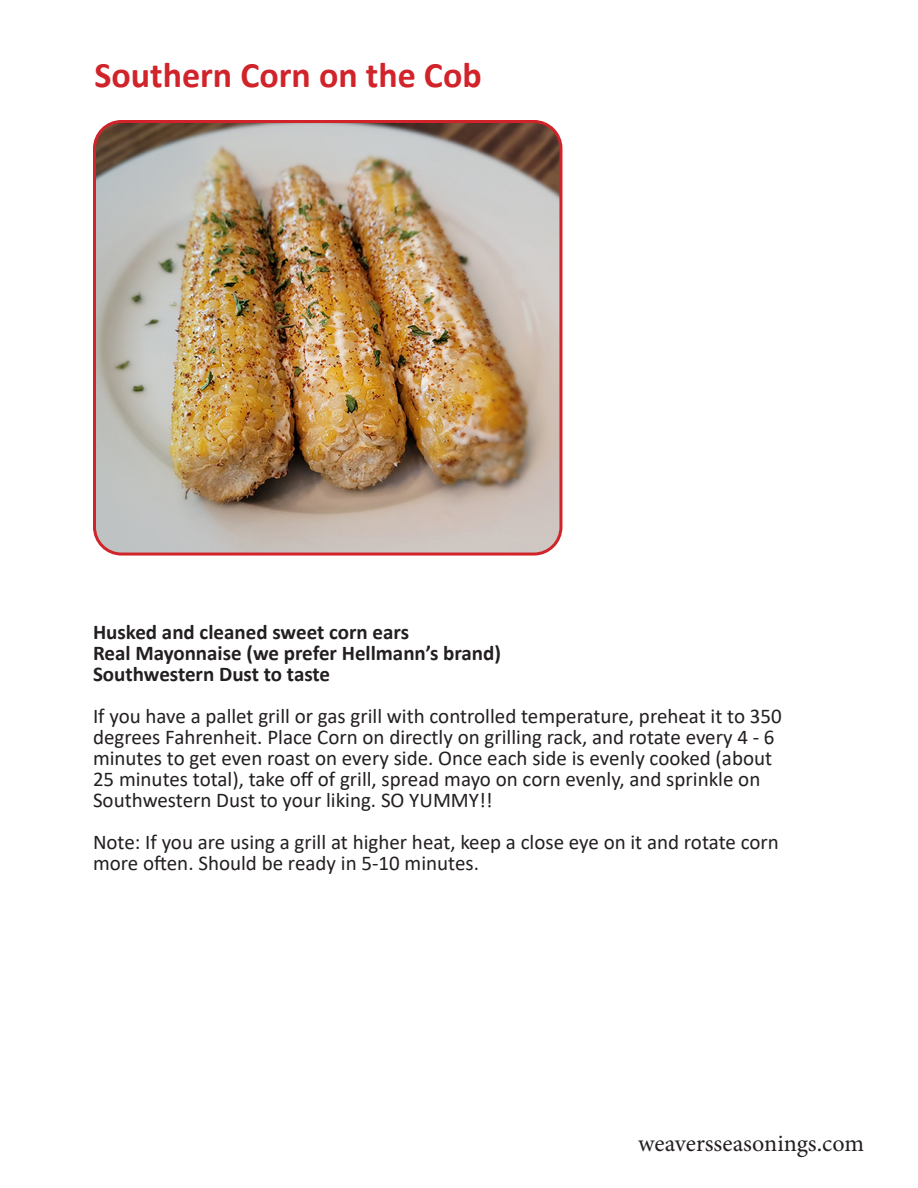
<style>
.page{position:relative;width:918px;height:1188px;background:#fff}
.page>*{position:absolute;margin:0;border:0;box-sizing:border-box;transform-origin:0 0}
.t1{font:700 36px "Calibri";color:#d1232a}
.t2{font:24px "Minion Pro";color:#231f20}
.t3{font:21px/21px "Calibri";color:#231f20}
.t4{font:700 21px/21px "Calibri";color:#231f20}
</style>
<div class="page">
<img style="left:97px;top:122px;width:464px;height:430px">
<div style="left:93px;top:120px;width:469px;height:436px;border:3px solid #d1232a;border-radius:27px"></div>
<p class="t1" style="left:94px;top:50px;width:389px">Southern Corn on the Cob</p>
<p class="t4" style="left:93px;top:621px;width:410px">Husked and cleaned sweet corn ears<br>Real Mayonnaise (we prefer Hellmann’s brand)<br>Southwestern Dust to taste</p>
<p class="t3" style="left:93px;top:705px;width:690px">If you have a pallet grill or gas grill with controlled temperature, preheat it to 350 degrees Fahrenheit. Place Corn on directly on grilling rack, and rotate every 4 - 6 minutes to get even roast on every side. Once each side is evenly cooked (about 25 minutes total), take off of grill, spread mayo on corn evenly, and sprinkle on Southwestern Dust to your liking. SO YUMMY!!</p>
<p class="t3" style="left:93px;top:831px;width:687px">Note: If you are using a grill at higher heat, keep a close eye on it and rotate corn more often. Should be ready in 5-10 minutes.</p>
<p class="t2" style="left:638px;top:1128px;width:227px">weaversseasonings.com</p>
</div>
